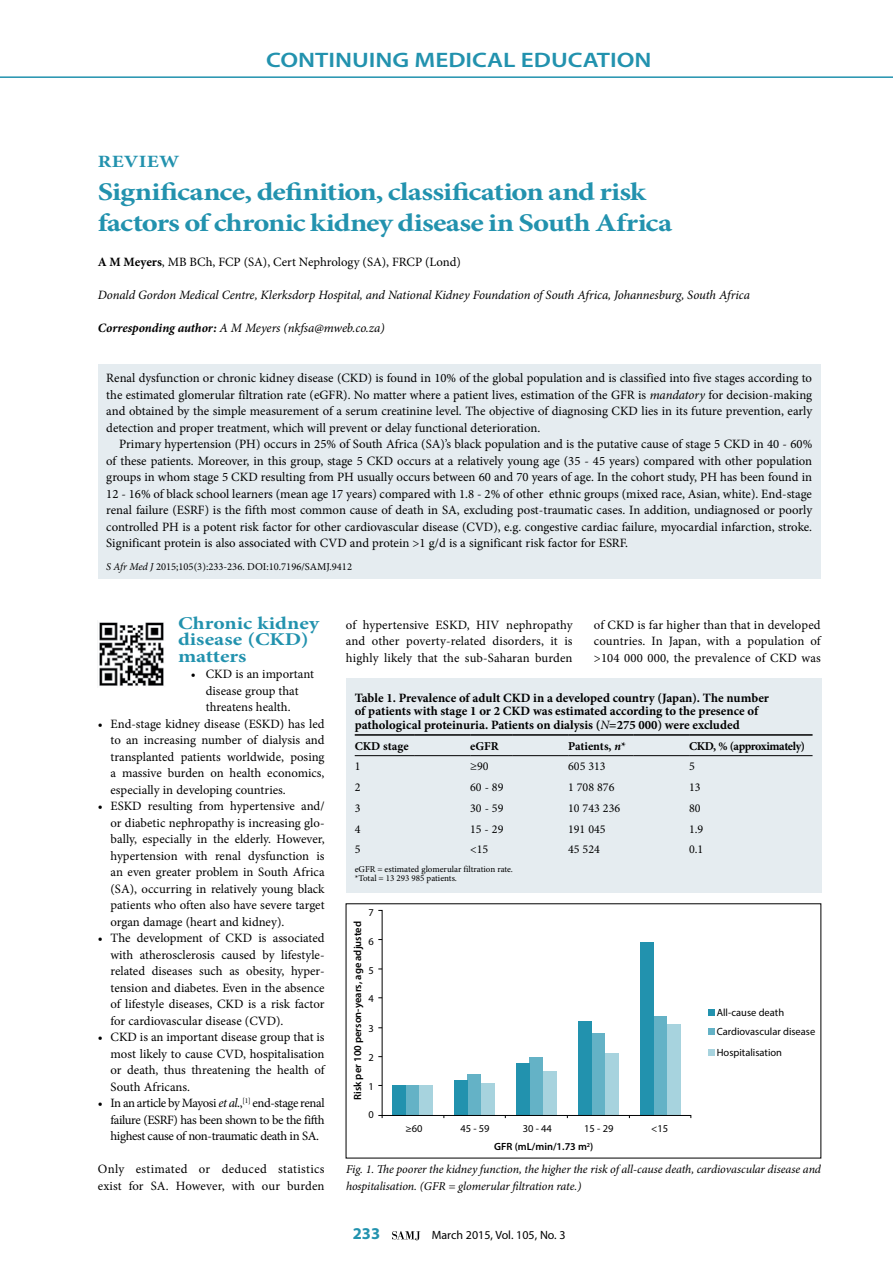
<style>
.page{position:relative;width:893px;height:1263px;background:#fff}
.page>*{position:absolute;margin:0;border:0;box-sizing:border-box;transform-origin:0 0}
.t1{font:700 25.5px/31.5px "Minion Pro";letter-spacing:-.025em;color:#2292ae;scale:1.2 1}
.t2{font:600 21px "Myriad Pro";color:#2292ae;scale:1.2 1}
.t3{font:700 18px/16.5px "Minion Pro";color:#2292ae;scale:1.2 1}
.t4{font:700 17.25px "Minion Pro";letter-spacing:.01em;color:#2292ae;scale:1.2 1}
.t5{font:700 16.5px "Myriad Pro";color:#2292ae}
.t6{font:12.75px/16.5px "Minion Pro";color:#000;text-align:justify}
.t7{font:700 12.75px/13.5px "Minion Pro";color:#000}
.t8{font:italic 12.75px "Minion Pro";letter-spacing:-.01em;color:#000}
.t9{font:italic 12px/16.5px "Minion Pro";letter-spacing:-.005em;color:#000}
.t10{font:12px "Minion Pro";color:#000}
.t11{font:700 12px "Minion Pro";letter-spacing:-.02em;color:#000}
.t12{font:12px "Myriad Pro";color:#000}
.t13{font:700 12px "Minion Pro";color:#000}
.t14{font:10.5px "Myriad Pro";color:#000}
.t15{font:600 10.5px "Myriad Pro";color:#000}
.t16{font:10.5px "Minion Pro";color:#000}
.t17{font:9px/9px "Minion Pro";color:#000}
.s1{font-weight:700}
.s2{font-style:italic}
.s3{font-weight:400;font-style:italic}
</style>
<div class="page">
<hr style="left:0;top:76px;width:893px;height:2px;background:#2292ae">
<svg style="left:392px;top:1231px;width:28px;height:9px"></svg>
<div style="left:98px;top:365px;width:723px;height:214px;background:#e5ecf0"></div>
<img style="left:99px;top:622px;width:65px;height:64px">
<div style="left:346px;top:678px;width:475px;height:215px;background:#e5ecf0"></div>
<hr style="left:355px;top:734px;width:60px;height:2px;background:#000">
<hr style="left:415px;top:734px;width:55px;height:2px;background:#000">
<hr style="left:470px;top:734px;width:43px;height:2px;background:#000">
<hr style="left:513px;top:734px;width:55px;height:2px;background:#000">
<hr style="left:568px;top:734px;width:66px;height:2px;background:#000">
<hr style="left:634px;top:734px;width:55px;height:2px;background:#000">
<hr style="left:689px;top:734px;width:124px;height:2px;background:#000">
<hr style="left:355px;top:755px;width:60px;height:1px;background:#000">
<hr style="left:415px;top:755px;width:55px;height:1px;background:#000">
<hr style="left:470px;top:755px;width:43px;height:1px;background:#000">
<hr style="left:513px;top:755px;width:55px;height:1px;background:#000">
<hr style="left:568px;top:755px;width:66px;height:1px;background:#000">
<hr style="left:634px;top:755px;width:55px;height:1px;background:#000">
<hr style="left:689px;top:755px;width:124px;height:1px;background:#000">
<svg style="left:709px;top:1010px;width:6px;height:6px"></svg>
<div style="left:709px;top:1028px;width:6px;height:7px;background:#64b2c6"></div>
<div style="left:709px;top:1049px;width:6px;height:7px;background:#a7d3de"></div>
<svg style="left:378px;top:909px;width:314px;height:210px"></svg>
<h2 class="t2" style="left:266px;top:47px;width:323px">CONTINUING MEDICAL EDUCATION</h2>
<h3 class="t4" style="left:98px;top:149px;width:69px">REVIEW</h3>
<h1 class="t1" style="left:98px;top:175px;width:480px">Significance, definition, classification and risk factors of chronic kidney disease in South Africa</h1>
<p class="t6" style="left:98px;top:253px;width:365px"><span class="s1">A M Meyers</span>, MB BCh, FCP (SA), Cert Nephrology (SA), FRCP (Lond)</p>
<p class="t8" style="left:98px;top:286px;width:654px">Donald Gordon Medical Centre, Klerksdorp Hospital, and National Kidney Foundation of South Africa, Johannesburg, South Africa</p>
<p class="t8" style="left:98px;top:319px;width:288px"><span class="s1">Corresponding author:</span> A M Meyers (nkfsa@mweb.co.za)</p>
<p class="t6" style="left:106px;top:370px;width:707px">Renal dysfunction or chronic kidney disease (CKD) is found in 10% of the global population and is classified into five stages according to the estimated glomerular filtration rate (eGFR). No matter where a patient lives, estimation of the GFR is <span class="s2">mandatory</span> for decision-making and obtained by the simple measurement of a serum creatinine level. The objective of diagnosing CKD lies in its future prevention, early detection and proper treatment, which will prevent or delay functional deterioration.</p>
<p class="t6" style="left:106px;top:436px;width:707px;text-indent:13px">Primary hypertension (PH) occurs in 25% of South Africa (SA)’s black population and is the putative cause of stage 5 CKD in 40 - 60% of these patients. Moreover, in this group, stage 5 CKD occurs at a relatively young age (35 - 45 years) compared with other population groups in whom stage 5 CKD resulting from PH usually occurs between 60 and 70 years of age. In the cohort study, PH has been found in 12 - 16% of black school learners (mean age 17 years) compared with 1.8 - 2% of other ethnic groups (mixed race, Asian, white). End-stage renal failure (ESRF) is the fifth most common cause of death in SA, excluding post-traumatic cases. In addition, undiagnosed or poorly controlled PH is a potent risk factor for other cardiovascular disease (CVD), e.g. congestive cardiac failure, myocardial infarction, stroke.<br>Significant protein is also associated with CVD and protein &gt;1 g/d is a significant risk factor for ESRF.</p>
<p class="t16" style="left:106px;top:559px;width:247px"><span class="s2">S Afr Med J</span> 2015;105(3):233-236. DOI:10.7196/SAMJ.9412</p>
<h3 class="t3" style="left:178px;top:614px;width:119px">Chronic kidney disease (CKD) matters</h3>
<p class="t6" style="left:206px;top:666px;width:110px;text-align:left;text-indent:-15px">• CKD is an important disease group that threatens health.</p>
<p class="t6" style="left:111px;top:715px;width:216px;text-indent:-13px">• End-stage kidney disease (ESKD) has led to an increasing number of dialysis and transplanted patients worldwide, posing a massive burden on health economics, especially in developing countries.</p>
<p class="t6" style="left:111px;top:798px;width:216px;text-indent:-13px">• ESKD resulting from hypertensive and/ or diabetic nephropathy is increasing glo&shy;bally, especially in the elderly. However, hypertension with renal dysfunction is an even greater problem in South Africa (SA), occurring in relatively young black patients who often also have severe target organ damage (heart and kidney).</p>
<p class="t6" style="left:111px;top:930px;width:216px;text-indent:-13px">• The development of CKD is associated with atherosclerosis caused by lifestyle&shy;related diseases such as obesity, hyper&shy;tension and diabetes. Even in the absence of lifestyle diseases, CKD is a risk factor for cardiovascular disease (CVD).</p>
<p class="t6" style="left:111px;top:1029px;width:216px;text-indent:-13px">• CKD is an important disease group that is most likely to cause CVD, hospitalisation or death, thus threatening the health of South Africans.</p>
<p class="t6" style="left:111px;top:1095px;width:216px;text-indent:-13px">• In an article by Mayosi <span class="s2">et al</span>.,<sup>[1]</sup> end-stage renal failure (ESRF) has been shown to be the fifth highest cause of non-traumatic death in SA.</p>
<p class="t6" style="left:98px;top:1161px;width:228px">Only estimated or deduced statistics exist for SA. However, with our burden</p>
<p class="t6" style="left:346px;top:616px;width:228px">of hypertensive ESKD, HIV nephropathy and other poverty-related disorders, it is highly likely that the sub-Saharan burden</p>
<p class="t6" style="left:594px;top:616px;width:228px">of CKD is far higher than that in developed countries. In Japan, with a population of &gt;104 000 000, the prevalence of CKD was</p>
<p class="t7" style="left:355px;top:691px;width:416px">Table 1. Prevalence of adult CKD in a developed country (Japan). The number of patients with stage 1 or 2 CKD was estimated according to the presence of pathological proteinuria. Patients on dialysis (<span class="s3">N</span>=275 000) were excluded</p>
<p class="t13" style="left:355px;top:737px;width:55px">CKD stage</p>
<p class="t11" style="left:470px;top:737px;width:30px">eGFR</p>
<p class="t11" style="left:568px;top:737px;width:59px">Patients, <span class="s2">n</span>*</p>
<p class="t11" style="left:689px;top:737px;width:118px">CKD, % (approximately)</p>
<p class="t10" style="left:355px;top:758px;width:7px">1</p>
<p class="t10" style="left:470px;top:758px;width:20px">≥90</p>
<p class="t10" style="left:568px;top:758px;width:39px">605 313</p>
<p class="t10" style="left:689px;top:758px;width:7px">5</p>
<p class="t10" style="left:355px;top:779px;width:7px">2</p>
<p class="t10" style="left:470px;top:779px;width:35px">60 - 89</p>
<p class="t10" style="left:568px;top:779px;width:48px">1 708 876</p>
<p class="t10" style="left:689px;top:779px;width:13px">13</p>
<p class="t10" style="left:355px;top:800px;width:7px">3</p>
<p class="t10" style="left:470px;top:800px;width:35px">30 - 59</p>
<p class="t10" style="left:568px;top:800px;width:54px">10 743 236</p>
<p class="t10" style="left:689px;top:800px;width:13px">80</p>
<p class="t10" style="left:355px;top:821px;width:7px">4</p>
<p class="t10" style="left:470px;top:821px;width:35px">15 - 29</p>
<p class="t10" style="left:568px;top:821px;width:39px">191 045</p>
<p class="t10" style="left:689px;top:821px;width:16px">1.9</p>
<p class="t10" style="left:355px;top:841px;width:7px">5</p>
<p class="t10" style="left:470px;top:841px;width:20px">&lt;15</p>
<p class="t10" style="left:568px;top:841px;width:33px">45 524</p>
<p class="t10" style="left:689px;top:841px;width:16px">0.1</p>
<p class="t17" style="left:355px;top:864px;width:160px">eGFR = estimated glomerular filtration rate. *Total = 13 293 985 patients.</p>
<p class="t15" style="left:351px;top:1100px;width:181px;rotate:-90deg">Risk per 100 person-years, age adjusted</p>
<p class="t14" style="left:368px;top:906px;width:7px">7</p>
<p class="t14" style="left:368px;top:934px;width:7px">6</p>
<p class="t14" style="left:368px;top:964px;width:7px">5</p>
<p class="t14" style="left:368px;top:992px;width:7px">4</p>
<p class="t14" style="left:368px;top:1022px;width:7px">3</p>
<p class="t14" style="left:368px;top:1051px;width:7px">2</p>
<p class="t14" style="left:368px;top:1080px;width:7px">1</p>
<p class="t14" style="left:368px;top:1108px;width:7px">0</p>
<p class="t14" style="left:717px;top:1006px;width:69px">All-cause death</p>
<p class="t14" style="left:717px;top:1046px;width:67px">Hospitalisation</p>
<p class="t14" style="left:717px;top:1025px;width:100px">Cardiovascular disease</p>
<p class="t14" style="left:405px;top:1122px;width:19px">≥60</p>
<p class="t14" style="left:460px;top:1122px;width:31px">45 - 59</p>
<p class="t14" style="left:523px;top:1122px;width:31px">30 - 44</p>
<p class="t14" style="left:584px;top:1122px;width:31px">15 - 29</p>
<p class="t14" style="left:651px;top:1122px;width:19px">&lt;15</p>
<p class="t15" style="left:494px;top:1140px;width:101px">GFR (mL/min/1.73 m<sup>2</sup>)</p>
<p class="t9" style="left:346px;top:1161px;width:476px">Fig. 1. The poorer the kidney function, the higher the risk of all-cause death, cardiovascular disease and hospitalisation. (GFR = glomerular filtration rate.)</p>
<p class="t5" style="left:353px;top:1223px;width:29px">233</p>
<p class="t12" style="left:432px;top:1228px;width:135px">March 2015, Vol. 105, No. 3</p>
</div>
